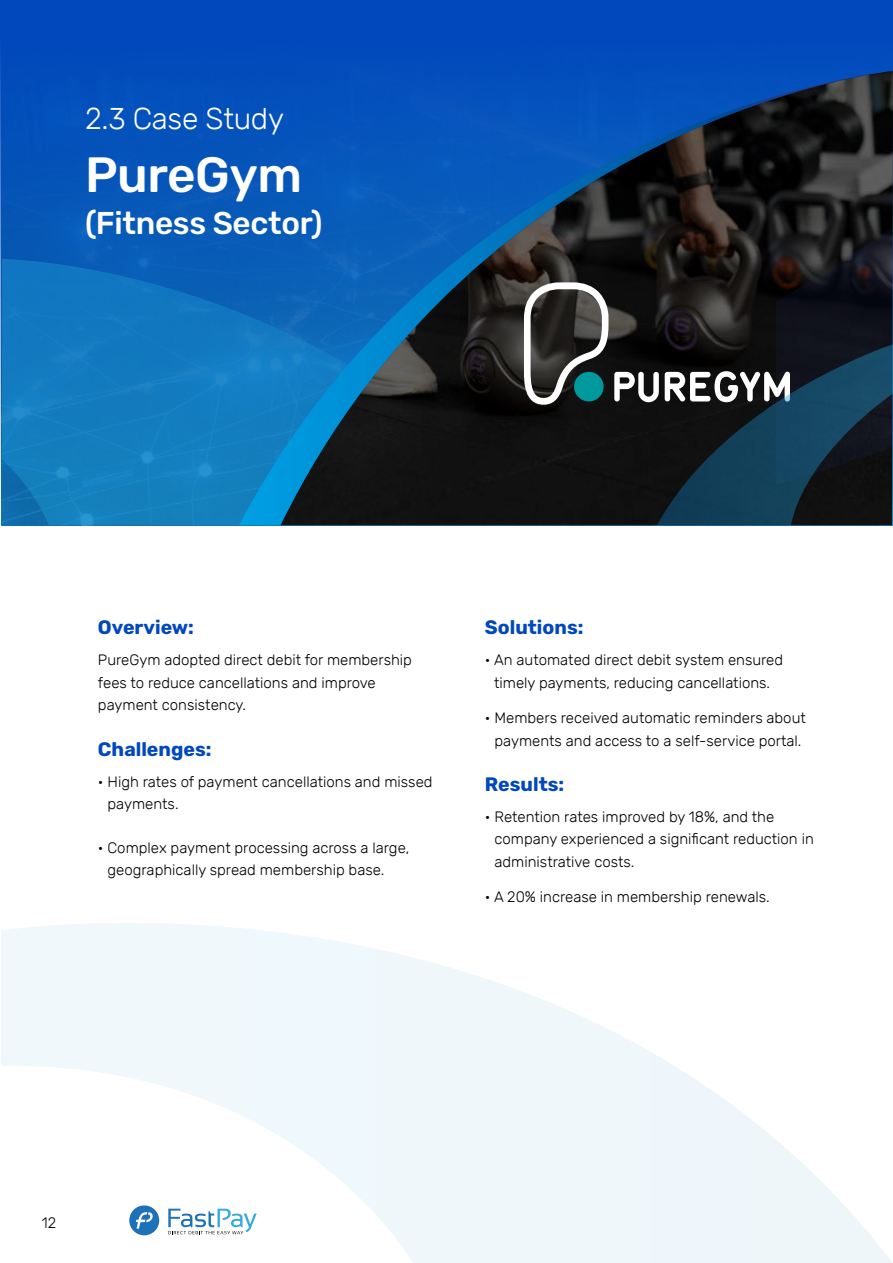
<style>
.page{position:relative;width:893px;height:1263px;background:#fff}
.page>*{position:absolute;margin:0;border:0;box-sizing:border-box;transform-origin:0 0}
.t1{font:500 49.5px "Rubik";letter-spacing:-.01em;color:#fff}
.t2{font:500 31.5px "Rubik";letter-spacing:-.01em;color:#fff}
.t3{font:300 30px "Rubik";letter-spacing:-.01em;color:#fff}
.t4{font:700 19.5px "Rubik";color:#0048bc}
.t5{font:300 15px/22.5px "Rubik";color:#000}
</style>
<div class="page">
<div style="left:1px;top:0;width:892px;height:525px;background:#0048bc"></div>
<svg style="left:2px;top:259px;width:237px;height:266px;background:#1279be"></svg>
<svg style="left:239px;top:112px;width:42px;height:413px"></svg>
<img style="left:281px;top:90px;width:495px;height:435px">
<svg style="left:776px;top:71px;width:117px;height:211px;background:#20242b"></svg>
<svg style="left:1px;top:923px;width:891px;height:340px"></svg>
<svg style="left:524px;top:282px;width:369px;height:243px;background:#202b32"></svg>
<h3 class="t3" style="left:85px;top:101px;width:200px">2.3 Case Study</h3>
<h1 class="t1" style="left:85px;top:146px;width:218px">PureGym</h1>
<h2 class="t2" style="left:85px;top:205px;width:239px">(Fitness Sector)</h2>
<h3 class="t4" style="left:98px;top:616px;width:98px">Overview:</h3>
<p class="t5" style="left:98px;top:649px;width:316px">PureGym adopted direct debit for membership fees to reduce cancellations and improve payment consistency.</p>
<h3 class="t4" style="left:98px;top:737px;width:115px">Challenges:</h3>
<p class="t5" style="left:108px;top:771px;width:327px;text-indent:-10px">• High rates of payment cancellations and missed payments.</p>
<p class="t5" style="left:108px;top:837px;width:303px;text-indent:-10px">• Complex payment processing across a large, geographically spread membership base.</p>
<h3 class="t4" style="left:485px;top:616px;width:100px">Solutions:</h3>
<p class="t5" style="left:485px;top:649px;width:300px;text-align:center">• An automated direct debit system ensured timely payments, reducing cancellations.</p>
<p class="t5" style="left:485px;top:707px;width:322px;text-align:center">• Members received automatic reminders about payments and access to a self-service portal.</p>
<h3 class="t4" style="left:485px;top:773px;width:81px">Results:</h3>
<p class="t5" style="left:494px;top:806px;width:321px;text-indent:-10px">• Retention rates improved by 18%, and the company experienced a significant reduction in administrative costs.</p>
<p class="t5" style="left:485px;top:886px;width:286px">• A 20% increase in membership renewals.</p>
<p class="t5" style="left:42px;top:1212px;width:16px">12</p>
</div>
